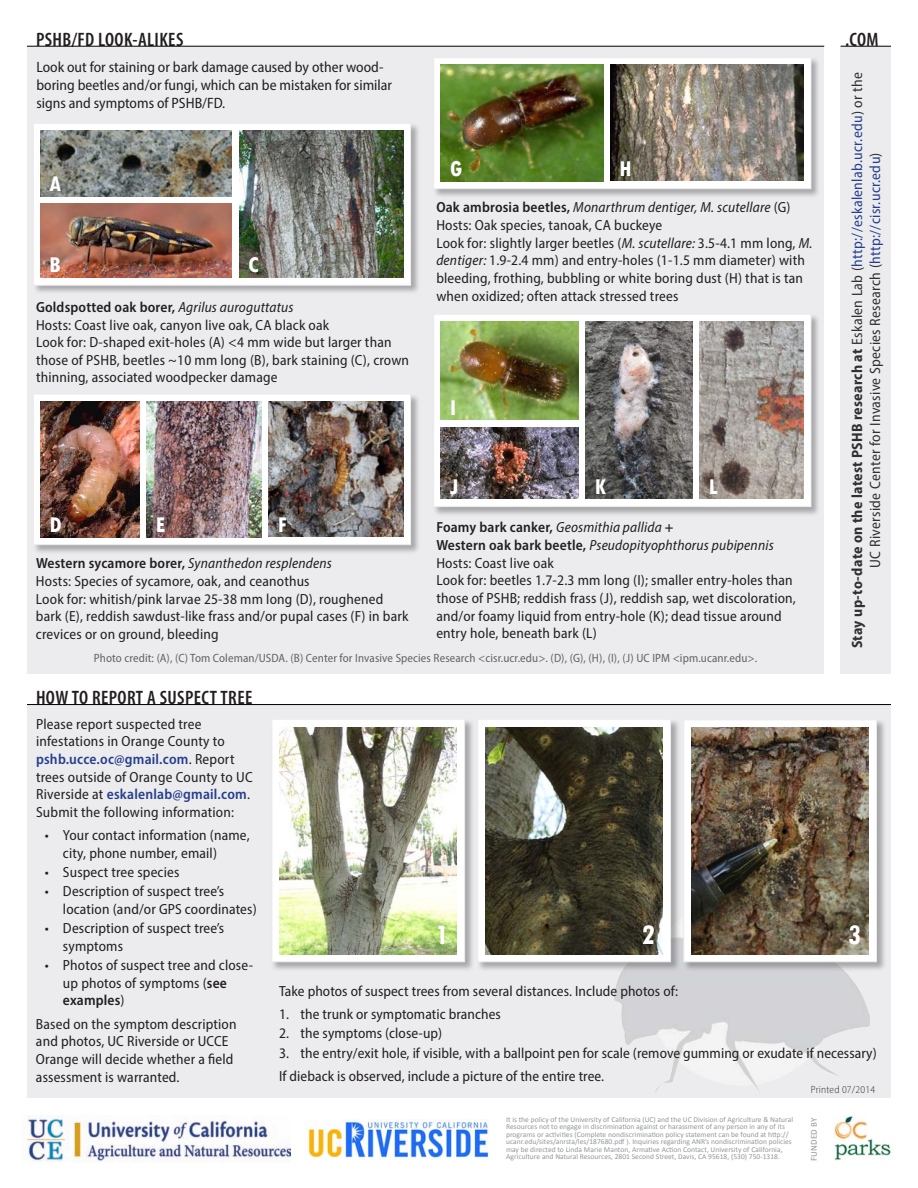
<style>
.page{position:relative;width:918px;height:1188px;background:#fff}
.page>*{position:absolute;margin:0;border:0;box-sizing:border-box;transform-origin:0 0}
.t1{font:700 condensed 30px "Tw Cen";color:#fff}
.t2{font:700 condensed 24px "Tw Cen";color:#fff}
.t3{font:600 condensed 19.5px "Myriad Pro";letter-spacing:.02em;color:#231f20}
.t4{font:semi-condensed 15px/18px "Myriad Pro";letter-spacing:.02em;color:#312f30;text-align:center}
.t5{font:semi-condensed 15px/18px "Myriad Pro";color:#231f20}
.t6{font:semi-condensed 14.7px/17.7px "Myriad Pro";letter-spacing:.01em;color:#231f20}
.t7{font:italic semi-condensed 14.7px "Myriad Pro";letter-spacing:.01em;color:#231f20}
.t8{font:600 semi-condensed 14.7px "Myriad Pro";letter-spacing:.01em;color:#231f20}
.t9{font:semi-condensed 12px "Myriad Pro";letter-spacing:.01em;color:#636366}
.t10{font:300 semi-condensed 10.5px "Myriad Pro";letter-spacing:.02em;color:#312f30}
.t11{font:9px "Calibri";letter-spacing:.01em;color:#939598}
.t12{font:7.5px/7.5px "Calibri";letter-spacing:.005em;color:#939598}
.s1{font-weight:400;font-style:italic}
.s2{font-weight:600;font-style:normal}
.s3{font-style:normal}
.s4{font-style:italic}
.s5{font-weight:700}
.s6{color:#253f8e}
.s7{font-weight:600;color:#253f8e}
.s8{font-weight:600}
</style>
<div class="page">
<div style="left:27px;top:46px;width:796px;height:628px;background:#ececee"></div>
<hr style="left:27px;top:46px;width:797px;height:1px;background:#000">
<div style="left:27px;top:704px;width:864px;height:394px;background:#ececee"></div>
<img style="left:615px;top:938px;width:255px;height:154px">
<hr style="left:27px;top:704px;width:864px;height:1px;background:#000">
<div style="left:32px;top:122px;width:389px;height:173px;background:#636366;opacity:.5"></div>
<div style="left:33px;top:123px;width:378px;height:163px;background:#fff;border:1px solid #ececee"></div>
<img style="left:239px;top:130px;width:165px;height:147px">
<img style="left:40px;top:130px;width:192px;height:66px">
<img style="left:40px;top:204px;width:192px;height:73px">
<div style="left:32px;top:393px;width:389px;height:162px;background:#636366;opacity:.5"></div>
<div style="left:33px;top:394px;width:378px;height:151px;background:#fff;border:1px solid #ececee"></div>
<img style="left:269px;top:401px;width:135px;height:136px">
<img style="left:147px;top:401px;width:115px;height:136px">
<div style="left:433px;top:313px;width:388px;height:203px;background:#636366;opacity:.5"></div>
<div style="left:433px;top:314px;width:378px;height:193px;background:#fff;border:1px solid #ececee"></div>
<img style="left:700px;top:321px;width:104px;height:178px">
<img style="left:441px;top:321px;width:137px;height:99px">
<img style="left:441px;top:427px;width:137px;height:72px">
<img style="left:586px;top:321px;width:106px;height:178px">
<div style="left:433px;top:57px;width:388px;height:142px;background:#636366;opacity:.5"></div>
<div style="left:433px;top:57px;width:378px;height:132px;background:#fff;border:1px solid #ececee"></div>
<img style="left:611px;top:65px;width:193px;height:116px">
<img style="left:441px;top:65px;width:162px;height:116px">
<img style="left:40px;top:401px;width:99px;height:136px">
<div style="left:271px;top:718px;width:204px;height:254px;background:#636366;opacity:.5"></div>
<div style="left:272px;top:719px;width:193px;height:243px;background:#fff;border:1px solid #ececee"></div>
<img style="left:280px;top:727px;width:177px;height:227px">
<div style="left:477px;top:718px;width:204px;height:254px;background:#636366;opacity:.5"></div>
<div style="left:477px;top:719px;width:194px;height:243px;background:#fff;border:1px solid #ececee"></div>
<img style="left:486px;top:727px;width:177px;height:227px">
<div style="left:683px;top:719px;width:203px;height:253px;background:#636366;opacity:.5"></div>
<div style="left:683px;top:719px;width:194px;height:243px;background:#fff;border:1px solid #ececee"></div>
<img style="left:692px;top:727px;width:177px;height:227px">
<div style="left:841px;top:46px;width:50px;height:628px;background:#ececee"></div>
<hr style="left:841px;top:46px;width:50px;height:1px;background:#000">
<img style="left:306px;top:1119px;width:183px;height:40px">
<img style="left:22px;top:1115px;width:268px;height:47px">
<img style="left:834px;top:1115px;width:58px;height:45px">
<p class="t3" style="left:36px;top:28px;width:149px">PSHB/FD LOOK-ALIKES</p>
<p class="t5" style="left:36px;top:57px;width:357px">Look out for staining or bark damage caused by other wood&shy;boring beetles and/or fungi, which can be mistaken for similar signs and symptoms of PSHB/FD.</p>
<p class="t2" style="left:49px;top:169px;width:13px">A</p>
<p class="t2" style="left:49px;top:250px;width:13px">B</p>
<p class="t2" style="left:248px;top:250px;width:12px">C</p>
<p class="t8" style="left:36px;top:298px;width:259px">Goldspotted oak borer, <span class="s1">Agrilus auroguttatus</span></p>
<p class="t6" style="left:36px;top:316px;width:295px">Hosts: Coast live oak, canyon live oak, CA black oak</p>
<p class="t6" style="left:36px;top:333px;width:375px">Look for: D-shaped exit-holes (A) &lt;4 mm wide but larger than those of PSHB, beetles ~10 mm long (B), bark staining (C), crown thinning, associated woodpecker damage</p>
<p class="t2" style="left:450px;top:154px;width:14px">G</p>
<p class="t2" style="left:620px;top:154px;width:13px">H</p>
<p class="t7" style="left:436px;top:199px;width:356px"><span class="s2">Oak ambrosia beetles,</span> Monarthrum dentiger, M. scutellare <span class="s3">(G)</span></p>
<p class="t6" style="left:436px;top:216px;width:228px">Hosts: Oak species, tanoak, CA buckeye</p>
<p class="t6" style="left:436px;top:234px;width:378px">Look for: slightly larger beetles (<span class="s4">M. scutellare:</span> 3.5-4.1 mm long, <span class="s4">M. dentiger:</span> 1.9-2.4 mm) and entry-holes (1-1.5 mm diameter) with bleeding, frothing, bubbling or white boring dust (H) that is tan when oxidized; often attack stressed trees</p>
<p class="t2" style="left:450px;top:393px;width:8px">I</p>
<p class="t2" style="left:450px;top:472px;width:10px">J</p>
<p class="t2" style="left:595px;top:472px;width:13px">K</p>
<p class="t2" style="left:709px;top:472px;width:10px">L</p>
<p class="t2" style="left:156px;top:510px;width:11px">E</p>
<p class="t2" style="left:278px;top:510px;width:10px">F</p>
<p class="t8" style="left:436px;top:518px;width:239px">Foamy bark canker, <span class="s1">Geosmithia pallida</span> +</p>
<p class="t7" style="left:436px;top:536px;width:339px"><span class="s2">Western oak bark beetle,</span> Pseudopityophthorus pubipennis</p>
<p class="t6" style="left:436px;top:554px;width:119px">Hosts: Coast live oak</p>
<p class="t6" style="left:436px;top:571px;width:361px">Look for: beetles 1.7-2.3 mm long (I); smaller entry-holes than those of PSHB; reddish frass (J), reddish sap, wet discoloration, and/or foamy liquid from entry-hole (K); dead tissue around entry hole, beneath bark (L)</p>
<p class="t2" style="left:50px;top:510px;width:14px">D</p>
<p class="t7" style="left:36px;top:555px;width:297px"><span class="s2">Western sycamore borer,</span> Synanthedon resplendens</p>
<p class="t6" style="left:36px;top:572px;width:275px">Hosts: Species of sycamore, oak, and ceanothus</p>
<p class="t6" style="left:36px;top:590px;width:374px">Look for: whitish/pink larvae 25-38 mm long (D), roughened bark (E), reddish sawdust-like frass and/or pupal cases (F) in bark crevices or on ground, bleeding</p>
<p class="t9" style="left:94px;top:650px;width:665px">Photo credit: (A), (C) Tom Coleman/USDA. (B) Center for Invasive Species Research &lt;cisr.ucr.edu&gt;. (D), (G), (H), (I), (J) UC IPM &lt;ipm.ucanr.edu&gt;.</p>
<p class="t3" style="left:36px;top:686px;width:218px">HOW TO REPORT A SUSPECT TREE</p>
<p class="t3" style="left:845px;top:28px;width:35px">.COM</p>
<p class="t4" style="left:848px;top:648px;width:578px;rotate:-90deg"><span class="s5">Stay up-to-date on the latest PSHB research at</span> Eskalen Lab (<span class="s6">http://eskalenlab.ucr.edu</span>) or the<br>UC Riverside Center for Invasive Species Research (<span class="s6">http://cisr.ucr.edu</span>)</p>
<p class="t6" style="left:36px;top:715px;width:218px">Please report suspected tree infestations in Orange County to <span class="s7">pshb.ucce.oc@gmail.com</span>. Report trees outside of Orange County to UC Riverside at <span class="s7">eskalenlab@gmail.com</span>.<br>Submit the following information:</p>
<p class="t6" style="left:63px;top:826px;width:188px;text-indent:-18px">• Your contact information (name, city, phone number, email)</p>
<p class="t6" style="left:45px;top:863px;width:136px">• Suspect tree species</p>
<p class="t6" style="left:63px;top:882px;width:195px;text-indent:-18px">• Description of suspect tree’s location (and/or GPS coordinates)</p>
<p class="t6" style="left:63px;top:919px;width:163px;text-indent:-18px">• Description of suspect tree’s symptoms</p>
<p class="t6" style="left:63px;top:956px;width:192px;text-indent:-18px">• Photos of suspect tree and close&shy;up photos of symptoms (<span class="s8">see examples</span>)</p>
<p class="t6" style="left:36px;top:1015px;width:202px">Based on the symptom description and photos, UC Riverside or UCCE<br>Orange will decide whether a field assessment is warranted.</p>
<p class="t1" style="left:436px;top:916px;width:15px">1</p>
<p class="t1" style="left:642px;top:916px;width:15px">2</p>
<p class="t1" style="left:848px;top:916px;width:15px">3</p>
<p class="t6" style="left:279px;top:982px;width:401px">Take photos of suspect trees from several distances. Include photos of:</p>
<p class="t6" style="left:279px;top:1005px;width:223px">1. the trunk or symptomatic branches</p>
<p class="t6" style="left:279px;top:1024px;width:165px">2. the symptoms (close-up)</p>
<p class="t6" style="left:279px;top:1044px;width:599px">3. the entry/exit hole, if visible, with a ballpoint pen for scale (remove gumming or exudate if necessary)</p>
<p class="t6" style="left:279px;top:1067px;width:327px">If dieback is observed, include a picture of the entire tree.</p>
<p class="t10" style="left:811px;top:1083px;width:66px">Printed 07/2014</p>
<p class="t12" style="left:506px;top:1115px;width:288px">It is the policy of the University of California (UC) and the UC Division of Agriculture &amp; Natural Resources not to engage in discrimination against or harassment of any person in any of its programs or activities (Complete nondiscrimination policy statement can be found at http:// ucanr.edu/sites/anrsta/les/187680.pdf ). Inquiries regarding ANR’s nondiscrimination policies may be directed to Linda Marie Manton, Armative Action Contact, University of California, Agriculture and Natural Resources, 2801 Second Street, Davis, CA 95618, (530) 750-1318.</p>
<p class="t11" style="left:808px;top:1161px;width:44px;rotate:-90deg">FUNDED BY</p>
</div>
